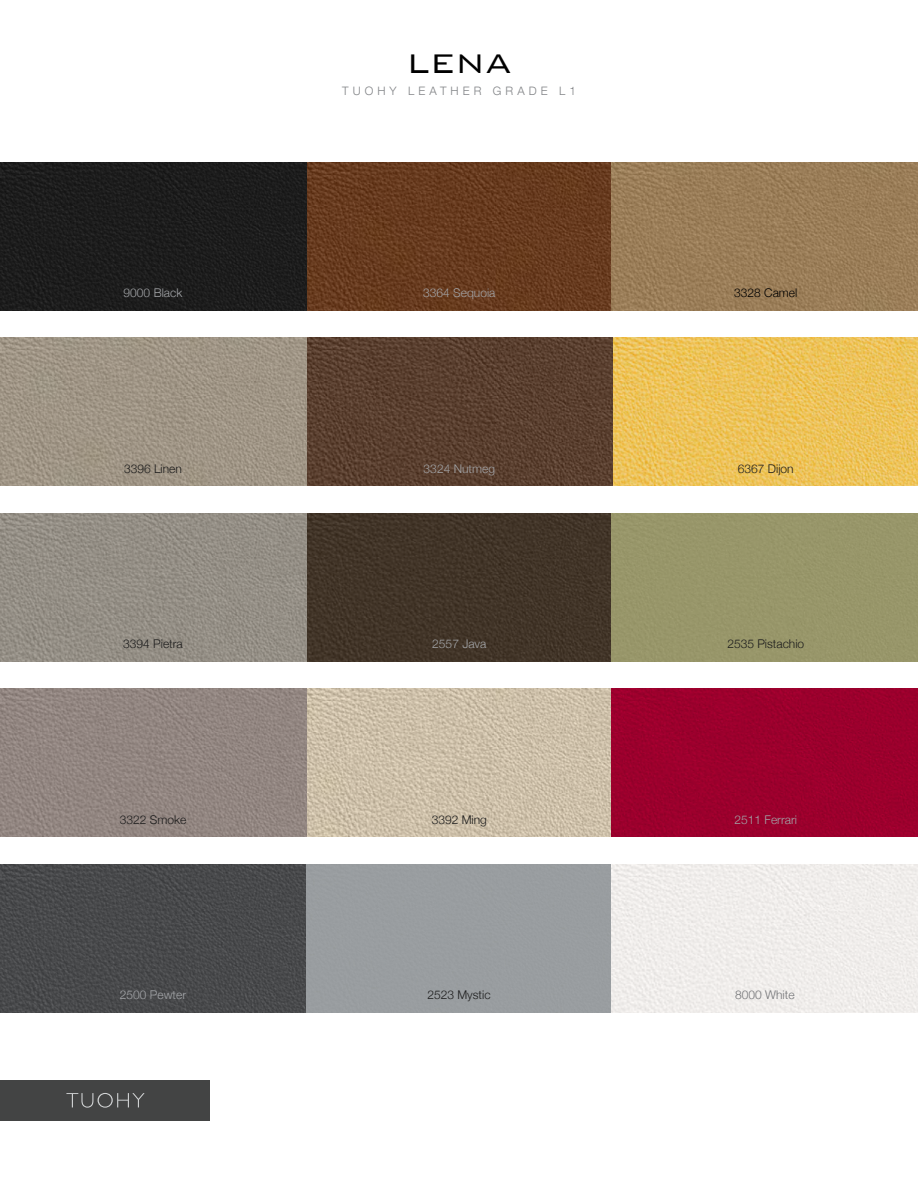
<style>
.page{position:relative;width:918px;height:1188px;background:#fff}
.page>*{position:absolute;margin:0;border:0;box-sizing:border-box;transform-origin:0 0}
.t1{font:300 36px "Bank Gothic";color:#000}
.t2{font:300 12px "Helvetica Neue";color:#1c1c1c}
.t3{font:300 12px "Helvetica Neue";color:#a3a5a8}
.t4{font:300 12px "Helvetica Neue";color:#000}
.t5{font:300 12px "Helvetica Neue";color:#717275}
.t6{font:300 11.7px "Helvetica Neue";letter-spacing:.35em;color:#808285}
</style>
<div class="page">
<img style="left:0;top:688px;width:918px;height:149px">
<img style="left:0;top:864px;width:918px;height:148px">
<img style="left:0;top:162px;width:918px;height:148px">
<img style="left:0;top:513px;width:918px;height:149px">
<img style="left:0;top:338px;width:918px;height:148px">
<div style="left:0;top:1080px;width:210px;height:41px;background:#434444"></div>
<svg style="left:66px;top:1093px;width:79px;height:15px"></svg>
<h1 class="t1" style="left:406px;top:36px;width:107px">LENA</h1>
<p class="t6" style="left:342px;top:82px;width:235px">TUOHY LEATHER GRADE L1</p>
<p class="t3" style="left:124px;top:283px;width:60px">9000 Black</p>
<p class="t3" style="left:423px;top:283px;width:74px">3364 Sequoia</p>
<p class="t4" style="left:734px;top:283px;width:65px">3328 Camel</p>
<p class="t2" style="left:124px;top:459px;width:59px">3396 Linen</p>
<p class="t3" style="left:424px;top:459px;width:73px">3324 Nutmeg</p>
<p class="t2" style="left:738px;top:459px;width:57px">6367 Dijon</p>
<p class="t2" style="left:123px;top:634px;width:61px">3394 Pietra</p>
<p class="t3" style="left:432px;top:634px;width:56px">2557 Java</p>
<p class="t2" style="left:727px;top:634px;width:78px">2535 Pistachio</p>
<p class="t2" style="left:120px;top:810px;width:68px">3322 Smoke</p>
<p class="t2" style="left:432px;top:810px;width:57px">3392 Ming</p>
<p class="t3" style="left:735px;top:810px;width:64px">2511 Ferrari</p>
<p class="t3" style="left:120px;top:985px;width:68px">2500 Pewter</p>
<p class="t2" style="left:427px;top:985px;width:65px">2523 Mystic</p>
<p class="t5" style="left:735px;top:985px;width:61px">8000 White</p>
</div>
